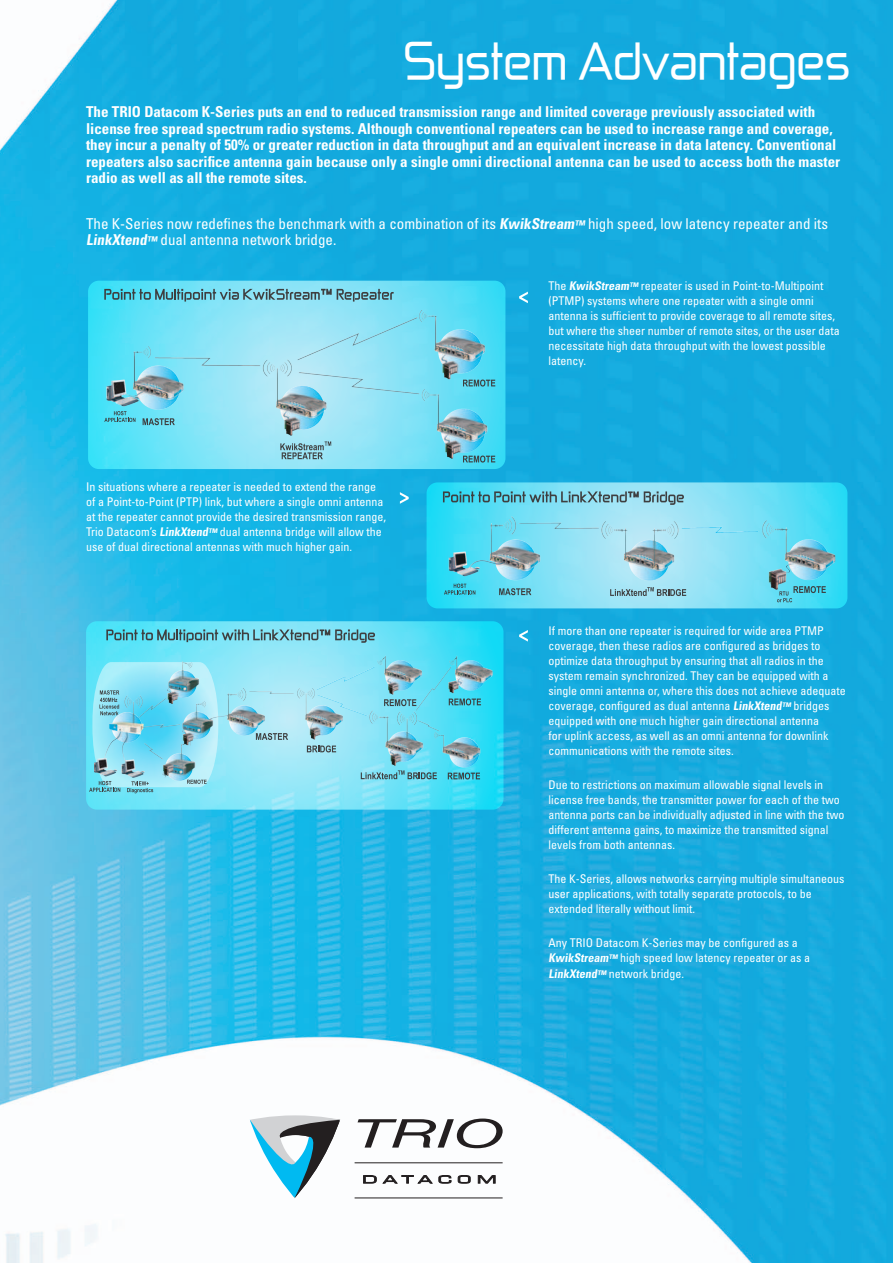
<style>
.page{position:relative;width:893px;height:1263px;background:#fff}
.page>*{position:absolute;margin:0;border:0;box-sizing:border-box;transform-origin:0 0}
.t1{font:45px "Zekton";color:#fff}
.t2{font:700 condensed 15px/16.5px "Univers";color:#fff}
.t3{font:condensed 15px/16.5px "Univers";color:#fff}
.t4{font:condensed 12px/15px "Univers";color:#fff}
.s1{font-weight:700}
.s2{font-weight:700;font-size:12px}
.s3{font-weight:700;font-size:10.5px}
</style>
<div class="page">
<img style="left:0;top:0;width:893px;height:1263px">
<svg style="left:250px;top:1111px;width:91px;height:87px"></svg>
<svg style="left:358px;top:1118px;width:145px;height:30px"></svg>
<svg style="left:363px;top:1175px;width:14px;height:8px"></svg>
<svg style="left:383px;top:1175px;width:68px;height:8px"></svg>
<svg style="left:458px;top:1175px;width:13px;height:8px"></svg>
<svg style="left:478px;top:1175px;width:17px;height:8px"></svg>
<hr style="left:355px;top:1162px;width:148px;height:1px;background:#231f20">
<hr style="left:355px;top:1197px;width:148px;height:1px;background:#231f20">
<svg style="left:519px;top:292px;width:9px;height:11px"></svg>
<svg style="left:835px;top:482px;width:12px;height:126px;background:#2ad8f4"></svg>
<svg style="left:88px;top:281px;width:417px;height:188px;background:#63dff6"></svg>
<svg style="left:104px;top:289px;width:290px;height:13px;background:#66aebd"></svg>
<svg style="left:86px;top:621px;width:417px;height:189px;background:#6de2f7"></svg>
<svg style="left:89px;top:662px;width:129px;height:131px;background:#7ad9e9"></svg>
<img style="left:94px;top:311px;width:741px;height:471px">
<h1 class="t1" style="left:403px;top:31px;width:449px">System Advantages</h1>
<p class="t2" style="left:86px;top:104px;width:756px">The TRIO Datacom K-Series puts an end to reduced transmission range and limited coverage previously associated with license free spread spectrum radio systems. Although conventional repeaters can be used to increase range and coverage, they incur a penalty of 50% or greater reduction in data throughput and an equivalent increase in data latency. Conventional repeaters also sacrifice antenna gain because only a single omni directional antenna can be used to access both the master radio as well as all the remote sites.</p>
<p class="t3" style="left:86px;top:215px;width:743px">The K-Series now redefines the benchmark with a combination of its <span class="s1">KwikStream</span><span class="s2">™</span> high speed, low latency repeater and its<br><span class="s1">LinkXtend</span><span class="s2">™</span>dual antenna network bridge.</p>
<p class="t4" style="left:549px;top:278px;width:293px">The <span class="s1">KwikStream</span><span class="s3">™</span> repeater is used in Point-to-Multipoint (PTMP) systems where one repeater with a single omni antenna is sufficient to provide coverage to all remote sites, but where the sheer number of remote sites, or the user data necessitate high data throughput with the lowest possible latency.</p>
<p class="t4" style="left:86px;top:479px;width:301px">In situations where a repeater is needed to extend the range of a Point-to-Point (PTP) link, but where a single omni antenna at the repeater cannot provide the desired transmission range, Trio Datacom’s <span class="s1">LinkXtend</span><span class="s3">™</span> dual antenna bridge will allow the use of dual directional antennas with much higher gain.</p>
<p class="t4" style="left:549px;top:623px;width:299px">If more than one repeater is required for wide area PTMP coverage, then these radios are configured as bridges to optimize data throughput by ensuring that all radios in the system remain synchronized. They can be equipped with a single omni antenna or, where this does not achieve adequate coverage, configured as dual antenna <span class="s1">LinkXtend</span><span class="s3">™</span> bridges equipped with one much higher gain directional antenna<br>for uplink access, as well as an omni antenna for downlink communications with the remote sites.</p>
<p class="t4" style="left:549px;top:777px;width:297px">Due to restrictions on maximum allowable signal levels in license free bands, the transmitter power for each of the two antenna ports can be individually adjusted in line with the two different antenna gains, to maximize the transmitted signal levels from both antennas.</p>
<p class="t4" style="left:549px;top:871px;width:297px">The K-Series, allows networks carrying multiple simultaneous user applications, with totally separate protocols, to be extended literally without limit.</p>
<p class="t4" style="left:549px;top:935px;width:263px">Any TRIO Datacom K-Series may be configured as a<br><span class="s1">KwikStream</span><span class="s3">™</span>high speed low latency repeater or as a<br><span class="s1">LinkXtend</span><span class="s3">™</span> network bridge.</p>
</div>
